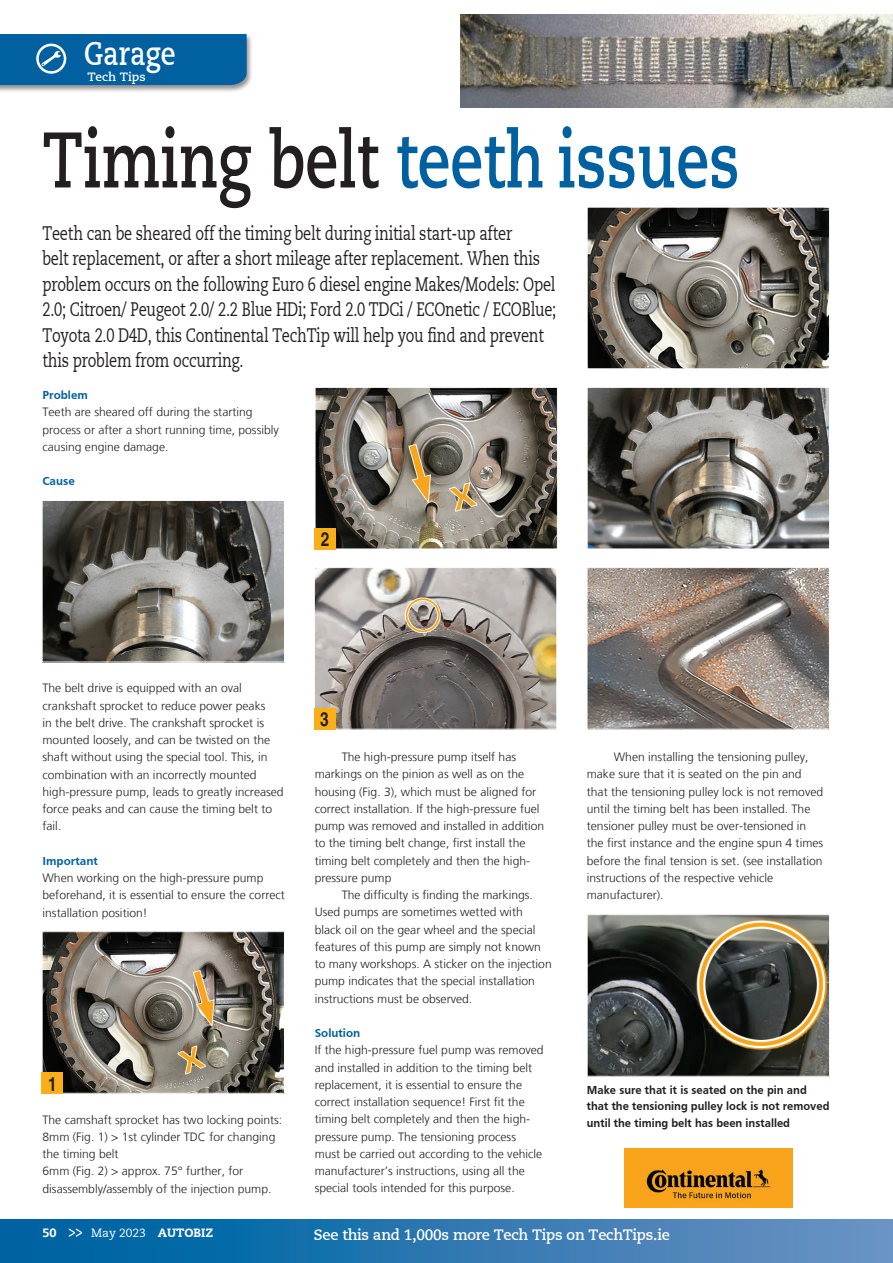
<style>
.page{position:relative;width:893px;height:1263px;background:#fff}
.page>*{position:absolute;margin:0;border:0;box-sizing:border-box;transform-origin:0 0}
.t1{font:700 78.45px "Caecilia";color:#0060a0;scale:.75 1}
.t2{font:700 33px "Caecilia";color:#fff;scale:.8 1}
.t3{font:19.5px/25.5px "Caecilia LT";letter-spacing:-.015em;color:#231f20;scale:.75 1}
.t4{font:700 19.5px "Helvetica CE";color:#231f20;scale:.8 1}
.t5{font:700 15px "Caecilia LT";letter-spacing:-.015em;color:#fff}
.t6{font:300 12px/17.2px "Frutiger LT";color:#231f20}
.t7{font:700 12px/16.5px "Frutiger";color:#231f20}
.t8{font:700 12px "Frutiger";color:#0060a0}
.t9{font:800 12px "Caecilia LT";color:#fff}
.t10{font:700 12px "Caecilia";color:#fff}
.s1{color:#231f20}
.s2{font-family:"Caecilia";font-weight:700;font-size:16.8px}
.s3{font-weight:400}
</style>
<div class="page">
<div style="left:0;top:1219px;width:893px;height:44px;background:linear-gradient(to right,#005f9f,#6c92c3)"></div>
<div style="left:0;top:33px;width:253px;height:61px;background:#231f20;opacity:.5"></div>
<div style="left:0;top:34px;width:247px;height:51px;background:#0060a0"></div>
<img style="left:624px;top:1149px;width:169px;height:58px">
<img style="left:461px;top:15px;width:432px;height:92px">
<img style="left:589px;top:209px;width:239px;height:158px">
<div style="left:587px;top:207px;width:243px;height:162px;border:1px solid #fff"></div>
<img style="left:589px;top:389px;width:239px;height:158px">
<div style="left:587px;top:387px;width:243px;height:162px;border:1px solid #fff"></div>
<img style="left:589px;top:569px;width:239px;height:158px">
<div style="left:587px;top:567px;width:243px;height:162px;border:1px solid #fff"></div>
<img style="left:44px;top:502px;width:239px;height:158px">
<div style="left:42px;top:500px;width:243px;height:162px;border:1px solid #fff"></div>
<img style="left:44px;top:933px;width:239px;height:159px">
<div style="left:42px;top:931px;width:243px;height:163px;border:1px solid #fff"></div>
<div style="left:42px;top:1072px;width:21px;height:22px;background:#faaf18"></div>
<img style="left:317px;top:389px;width:239px;height:158px">
<div style="left:315px;top:387px;width:243px;height:162px;border:1px solid #fff"></div>
<div style="left:315px;top:528px;width:21px;height:21px;background:#faaf18"></div>
<img style="left:316px;top:569px;width:239px;height:158px">
<div style="left:314px;top:567px;width:243px;height:162px;border:1px solid #fff"></div>
<div style="left:314px;top:708px;width:21px;height:21px;background:#faaf18"></div>
<img style="left:589px;top:916px;width:239px;height:158px">
<div style="left:587px;top:914px;width:243px;height:162px;border:1px solid #fff"></div>
<h2 class="t2" style="left:84px;top:34px;width:116px">Garage</h2>
<p class="t10" style="left:87px;top:70px;width:60px">Tech Tips</p>
<h1 class="t1" style="left:43px;top:114px;width:931px"><span class="s1">Timing belt</span> teeth issues</h1>
<p class="t3" style="left:43px;top:221px;width:687px">Teeth can be sheared off the timing belt during initial start-up after<br>belt replacement, or after a short mileage after replacement. When this problem occurs on the following Euro 6 diesel engine Makes/Models: Opel 2.0; Citroen/ Peugeot 2.0/ 2.2 Blue HDi; Ford 2.0 TDCi / ECOnetic / ECOBlue; Toyota 2.0 D4D, this Continental TechTip will help you find and prevent this problem from occurring.</p>
<p class="t8" style="left:43px;top:388px;width:47px">Problem</p>
<p class="t6" style="left:43px;top:404px;width:238px">Teeth are sheared off during the starting process or after a short running time, possibly causing engine damage.</p>
<p class="t8" style="left:43px;top:474px;width:34px">Cause</p>
<h3 class="t4" style="left:321px;top:527px;width:12px">2</h3>
<p class="t6" style="left:43px;top:680px;width:243px">The belt drive is equipped with an oval crankshaft sprocket to reduce power peaks<br>in the belt drive. The crankshaft sprocket is mounted loosely, and can be twisted on the shaft without using the special tool. This, in combination with an incorrectly mounted high-pressure pump, leads to greatly increased force peaks and can cause the timing belt to fail.</p>
<p class="t8" style="left:43px;top:854px;width:57px">Important</p>
<p class="t6" style="left:43px;top:869px;width:244px">When working on the high-pressure pump beforehand, it is essential to ensure the correct installation position!</p>
<h3 class="t4" style="left:48px;top:1072px;width:12px">1</h3>
<p class="t6" style="left:43px;top:1111px;width:241px">The camshaft sprocket has two locking points:<br>8mm (Fig. 1) &gt; 1st cylinder TDC for changing the timing belt<br>6mm (Fig. 2) &gt; approx. 75° further, for disassembly/assembly of the injection pump.</p>
<p class="t9" style="left:43px;top:1225px;width:172px">50 <span class="s2">&gt;&gt;</span> <span class="s3">May 2023</span> AUTOBIZ</p>
<h3 class="t4" style="left:320px;top:708px;width:12px">3</h3>
<p class="t6" style="left:315px;top:749px;width:231px;text-indent:27px">The high-pressure pump itself has markings on the pinion as well as on the housing (Fig. 3), which must be aligned for correct installation. If the high-pressure fuel pump was removed and installed in addition to the timing belt change, first install the timing belt completely and then the high&shy;pressure pump</p>
<p class="t6" style="left:315px;top:886px;width:239px;text-indent:27px">The difficulty is finding the markings.<br>Used pumps are sometimes wetted with black oil on the gear wheel and the special features of this pump are simply not known to many workshops. A sticker on the injection pump indicates that the special installation instructions must be observed.</p>
<p class="t8" style="left:315px;top:1026px;width:47px">Solution</p>
<p class="t6" style="left:315px;top:1042px;width:230px">If the high-pressure fuel pump was removed and installed in addition to the timing belt replacement, it is essential to ensure the correct installation sequence! First fit the timing belt completely and then the high&shy;pressure pump. The tensioning process must be carried out according to the vehicle manufacturer’s instructions, using all the special tools intended for this purpose.</p>
<p class="t6" style="left:587px;top:748px;width:238px;text-indent:27px">When installing the tensioning pulley, make sure that it is seated on the pin and that the tensioning pulley lock is not removed until the timing belt has been installed. The tensioner pulley must be over-tensioned in the first instance and the engine spun 4 times before the final tension is set. (see installation instructions of the respective vehicle manufacturer).</p>
<p class="t7" style="left:587px;top:1081px;width:244px">Make sure that it is seated on the pin and that the tensioning pulley lock is not removed until the timing belt has been installed</p>
<p class="t5" style="left:314px;top:1226px;width:357px">See this and 1,000s more Tech Tips on TechTips.ie</p>
</div>
